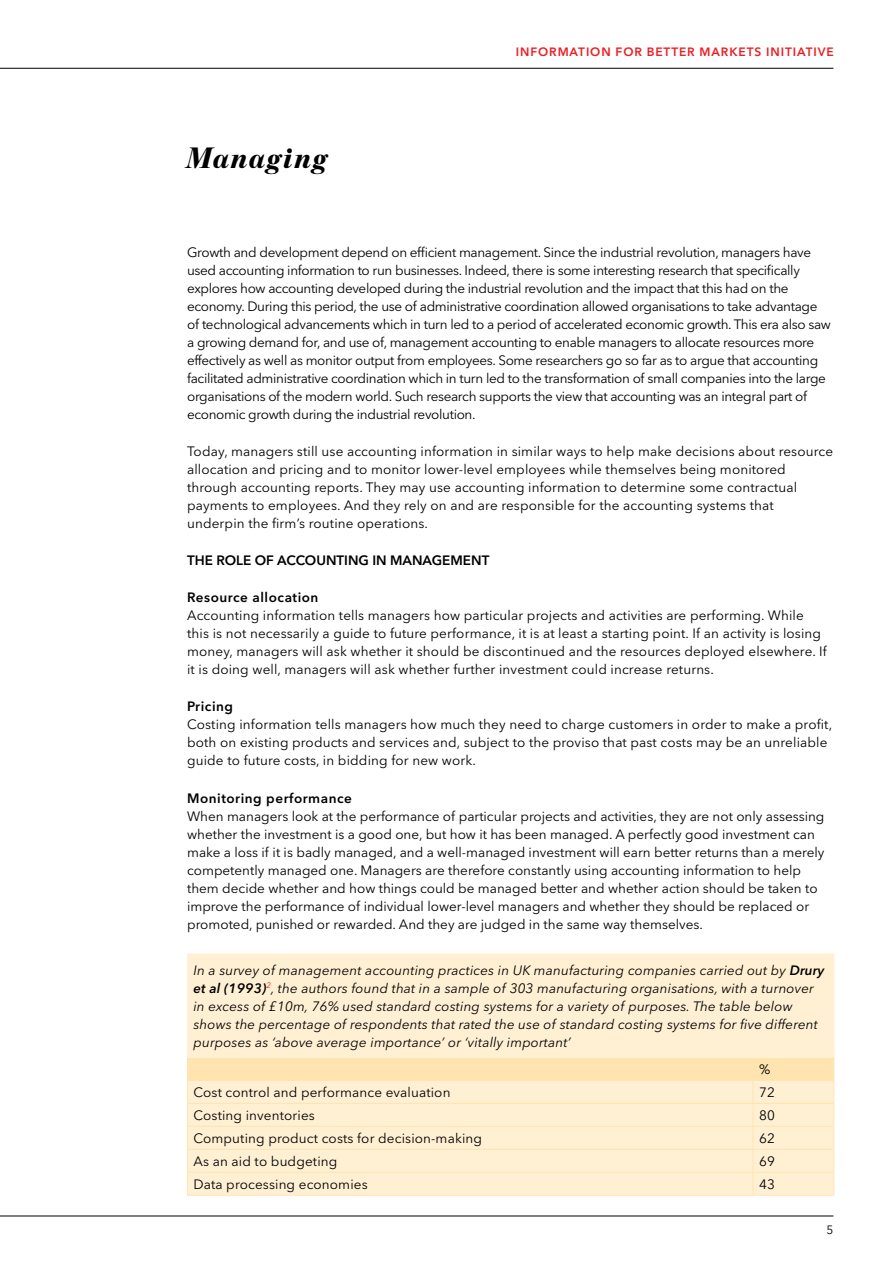
<style>
.page{position:relative;width:893px;height:1263px;background:#fff}
.page>*{position:absolute;margin:0;border:0;box-sizing:border-box;transform-origin:0 0}
.Heading_1{font:italic 900 30px "Benton Mod Disp";letter-spacing:.05em;color:#000}
.Body_Text{font:13.5px/18px "Avenir Next LT Pro";color:#000}
.Body_Text-2{font:13.5px/18px "Avenir Next LT Pro";letter-spacing:-.025em;color:#000}
.Body_Text-3{font:italic 13.5px/18px "Avenir Next LT Pro";letter-spacing:.01em;color:#000}
.Heading_3{font:600 13.5px "Avenir Next LT Pro";letter-spacing:.04em;color:#000}
.Heading_2{font:600 13.5px "Avenir Next LT Pro";color:#000}
.t1{font:600 12px "Avenir Next LT Pro";letter-spacing:.075em;color:#ed1d24}
.t2{font:12px "Avenir Next LT Pro";color:#000}
.s1{font-weight:600}
</style>
<div class="page">
<hr style="left:0;top:1216px;width:833px;height:1px;background:#000">
<hr style="left:0;top:68px;width:833px;height:1px;background:#000">
<div style="left:188px;top:955px;width:646px;height:102px;background:#fff0d4"></div>
<hr style="left:187px;top:954px;width:1px;height:103px;background:#fff0d4">
<hr style="left:187px;top:954px;width:566px;height:1px;background:#fff0d4">
<hr style="left:753px;top:954px;width:81px;height:1px;background:#fff0d4">
<hr style="left:834px;top:954px;width:1px;height:103px;background:#fff0d4">
<svg style="left:187px;top:1057px;width:647px;height:138px;background:#ffedcc"></svg>
<hr style="left:187px;top:1195px;width:566px;height:1px;background:#ffe4af">
<hr style="left:753px;top:1195px;width:81px;height:1px;background:#ffe4af">
<p class="Heading_1" style="left:187px;top:141px;width:143px">Managing</p>
<p class="t1" style="left:516px;top:44px;width:319px">INFORMATION FOR BETTER MARKETS INITIATIVE</p>
<p class="Body_Text-2" style="left:187px;top:243px;width:645px">Growth and development depend on efficient management. Since the industrial revolution, managers have used accounting information to run businesses. Indeed, there is some interesting research that specifically explores how accounting developed during the industrial revolution and the impact that this had on the economy. During this period, the use of administrative coordination allowed organisations to take advantage of technological advancements which in turn led to a period of accelerated economic growth. This era also saw a growing demand for, and use of, management accounting to enable managers to allocate resources more effectively as well as monitor output from employees. Some researchers go so far as to argue that accounting facilitated administrative coordination which in turn led to the transformation of small companies into the large organisations of the modern world. Such research supports the view that accounting was an integral part of economic growth during the industrial revolution.</p>
<p class="Body_Text" style="left:187px;top:442px;width:647px">Today, managers still use accounting information in similar ways to help make decisions about resource allocation and pricing and to monitor lower-level employees while themselves being monitored through accounting reports. They may use accounting information to determine some contractual payments to employees. And they rely on and are responsible for the accounting systems that underpin the firm’s routine operations.</p>
<p class="Heading_2" style="left:187px;top:552px;width:304px">THE ROLE OF ACCOUNTING IN MANAGEMENT</p>
<p class="Heading_3" style="left:187px;top:589px;width:133px">Resource allocation</p>
<p class="Body_Text" style="left:187px;top:606px;width:641px">Accounting information tells managers how particular projects and activities are performing. While this is not necessarily a guide to future performance, it is at least a starting point. If an activity is losing money, managers will ask whether it should be discontinued and the resources deployed elsewhere. If it is doing well, managers will ask whether further investment could increase returns.</p>
<p class="Heading_3" style="left:187px;top:698px;width:47px">Pricing</p>
<p class="Body_Text" style="left:187px;top:716px;width:647px">Costing information tells managers how much they need to charge customers in order to make a profit, both on existing products and services and, subject to the proviso that past costs may be an unreliable guide to future costs, in bidding for new work.</p>
<p class="Heading_3" style="left:187px;top:790px;width:166px">Monitoring performance</p>
<p class="Body_Text" style="left:187px;top:807px;width:639px">When managers look at the performance of particular projects and activities, they are not only assessing whether the investment is a good one, but how it has been managed. A perfectly good investment can make a loss if it is badly managed, and a well-managed investment will earn better returns than a merely competently managed one. Managers are therefore constantly using accounting information to help them decide whether and how things could be managed better and whether action should be taken to improve the performance of individual lower-level managers and whether they should be replaced or promoted, punished or rewarded. And they are judged in the same way themselves.</p>
<p class="Body_Text-3" style="left:193px;top:961px;width:632px">In a survey of management accounting practices in UK manufacturing companies carried out by <span class="s1">Drury et al (1993)</span><sup>2</sup>, the authors found that in a sample of 303 manufacturing organisations, with a turnover in excess of £10m, 76% used standard costing systems for a variety of purposes. The table below shows the percentage of respondents that rated the use of standard costing systems for five different purposes as ‘above average importance’ or ‘vitally important’</p>
<p class="Body_Text" style="left:759px;top:1060px;width:13px">%</p>
<p class="Body_Text" style="left:193px;top:1083px;width:259px">Cost control and performance evaluation</p>
<p class="Body_Text" style="left:759px;top:1083px;width:17px">72</p>
<p class="Body_Text" style="left:193px;top:1106px;width:123px">Costing inventories</p>
<p class="Body_Text" style="left:759px;top:1106px;width:17px">80</p>
<p class="Body_Text" style="left:193px;top:1129px;width:290px">Computing product costs for decision-making</p>
<p class="Body_Text" style="left:759px;top:1129px;width:17px">62</p>
<p class="Body_Text" style="left:193px;top:1152px;width:145px">As an aid to budgeting</p>
<p class="Body_Text" style="left:759px;top:1152px;width:17px">69</p>
<p class="Body_Text" style="left:193px;top:1175px;width:176px">Data processing economies</p>
<p class="Body_Text" style="left:759px;top:1175px;width:17px">43</p>
<p class="t2" style="left:826px;top:1222px;width:8px">5</p>
</div>
